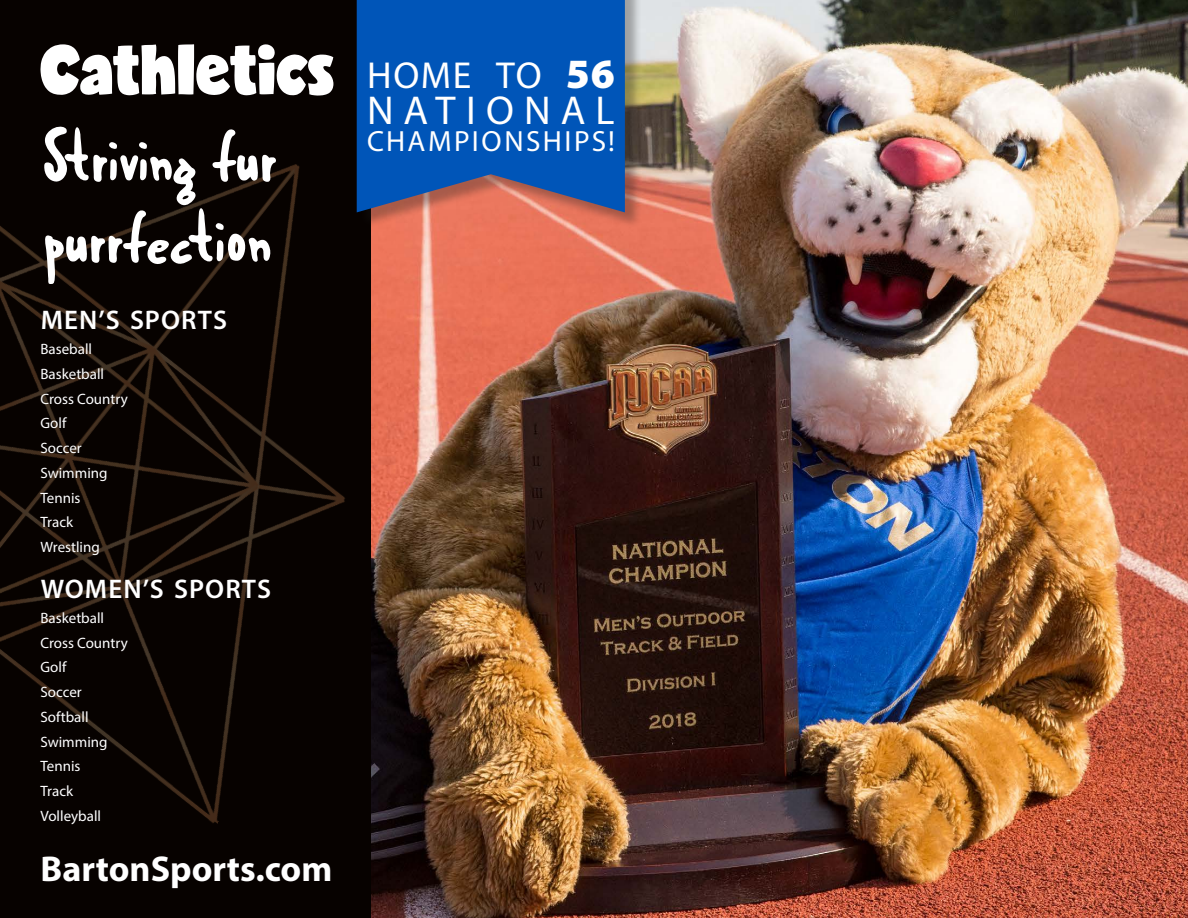
<style>
.page{position:relative;width:1188px;height:918px;background:#fff}
.page>*{position:absolute;margin:0;border:0;box-sizing:border-box;transform-origin:0 0}
.t1{font:108px/81px "Scenders";letter-spacing:.01em;color:#fff}
.t2{font:66px "Candy";color:#fff}
.t3{font:40.5px "Myriad Pro";letter-spacing:.245em;color:#fff}
.t4{font:37.65px "Myriad Pro";letter-spacing:.045em;color:#fff}
.t5{font:700 36px "Myriad Pro";color:#fff}
.t6{font:29.25px "Myriad Pro";letter-spacing:.085em;color:#fff}
.t7{font:600 27px "Myriad Pro";letter-spacing:.04em;color:#fff}
.t8{font:15px/24.8px "Myriad Pro";color:#fff}
.s1{font-weight:900;font-size:41.85px}
</style>
<div class="page">
<img style="left:371px;top:0;width:817px;height:918px">
<div style="left:0;top:0;width:371px;height:918px;background:#070200"></div>
<div style="left:358px;top:0;width:284px;height:229px;background:#1c1b1a;opacity:.33"></div>
<div style="left:568px;top:0;width:57px;height:212px;background:#0055b8"></div>
<img style="left:0;top:0;width:568px;height:898px">
<h2 class="t2" style="left:40px;top:41px;width:295px">Cathletics</h2>
<h1 class="t1" style="left:40px;top:118px;width:236px">Striving fur purrfection</h1>
<h3 class="t7" style="left:41px;top:303px;width:188px">MEN’S SPORTS</h3>
<p class="t8" style="left:40px;top:337px;width:89px">Baseball<br>Basketball<br>Cross Country<br>Golf<br>Soccer<br>Swimming<br>Tennis<br>Track<br>Wrestling</p>
<h3 class="t7" style="left:41px;top:572px;width:232px">WOMEN’S SPORTS</h3>
<p class="t8" style="left:40px;top:605px;width:89px">Basketball<br>Cross Country<br>Golf<br>Soccer<br>Softball<br>Swimming<br>Tennis<br>Track<br>Volleyball</p>
<h3 class="t5" style="left:40px;top:845px;width:293px">BartonSports.com</h3>
<h3 class="t4" style="left:367px;top:52px;width:249px">HOME TO <span class="s1">56</span></h3>
<h3 class="t3" style="left:367px;top:86px;width:249px">NATIONAL</h3>
<h3 class="t6" style="left:367px;top:123px;width:249px">CHAMPIONSHIPS!</h3>
</div>
